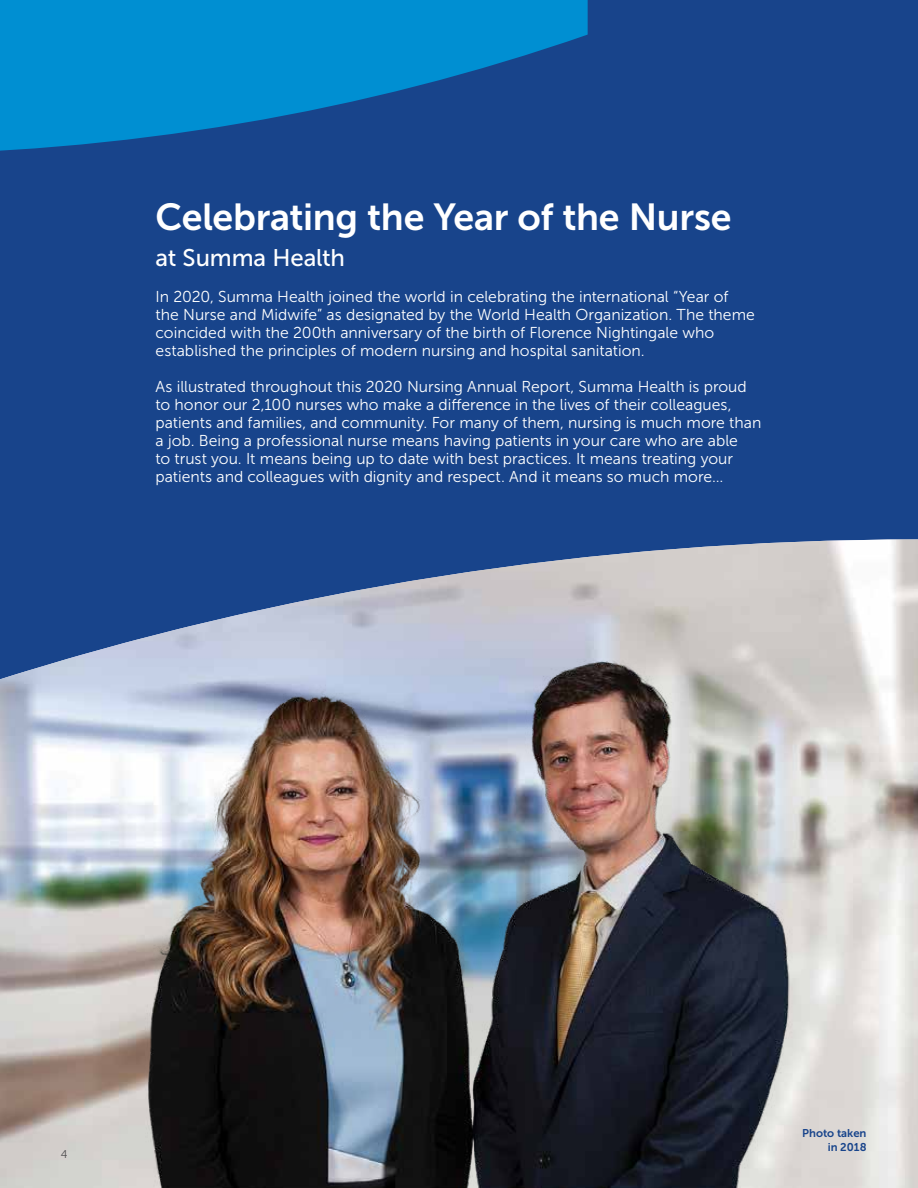
<style>
.page{position:relative;width:918px;height:1188px;background:#fff}
.page>*{position:absolute;margin:0;border:0;box-sizing:border-box;transform-origin:0 0}
.t1{font:37.5px "Museo Sans 700";letter-spacing:-.01em;color:#fff}
.t2{font:24px "Museo Sans 500";letter-spacing:-.005em;color:#fff}
.t3{font:15.75px/18px "Museo Sans 300";color:#fff}
.t4{font:11.25px/13.5px "Museo Sans 700";color:#18448b;text-align:right}
.t5{font:11.25px "Museo Sans 300";color:#4d4d4f}
</style>
<div class="page">
<div style="left:0;top:0;width:918px;height:762px;background:#18448b"></div>
<img style="left:0;top:539px;width:918px;height:649px">
<img style="left:95px;top:652px;width:743px;height:536px">
<svg style="left:0;top:0;width:588px;height:151px;fill:#008fd2"></svg>
<h1 class="t1" style="left:156px;top:196px;width:577px">Celebrating the Year of the Nurse</h1>
<h2 class="t2" style="left:156px;top:245px;width:191px">at Summa Health</h2>
<p class="t3" style="left:156px;top:287px;width:601px">In 2020, Summa Health joined the world in celebrating the international “Year of the Nurse and Midwife” as designated by the World Health Organization. The theme coincided with the 200th anniversary of the birth of Florence Nightingale who established the principles of modern nursing and hospital sanitation.</p>
<p class="t3" style="left:156px;top:377px;width:607px">As illustrated throughout this 2020 Nursing Annual Report, Summa Health is proud to honor our 2,100 nurses who make a difference in the lives of their colleagues, patients and families, and community. For many of them, nursing is much more than a job. Being a professional nurse means having patients in your care who are able<br>to trust you. It means being up to date with best practices. It means treating your patients and colleagues with dignity and respect. And it means so much more…</p>
<p class="t5" style="left:61px;top:1148px;width:8px">4</p>
<p class="t4" style="left:802px;top:1126px;width:66px">Photo taken in 2018</p>
</div>
